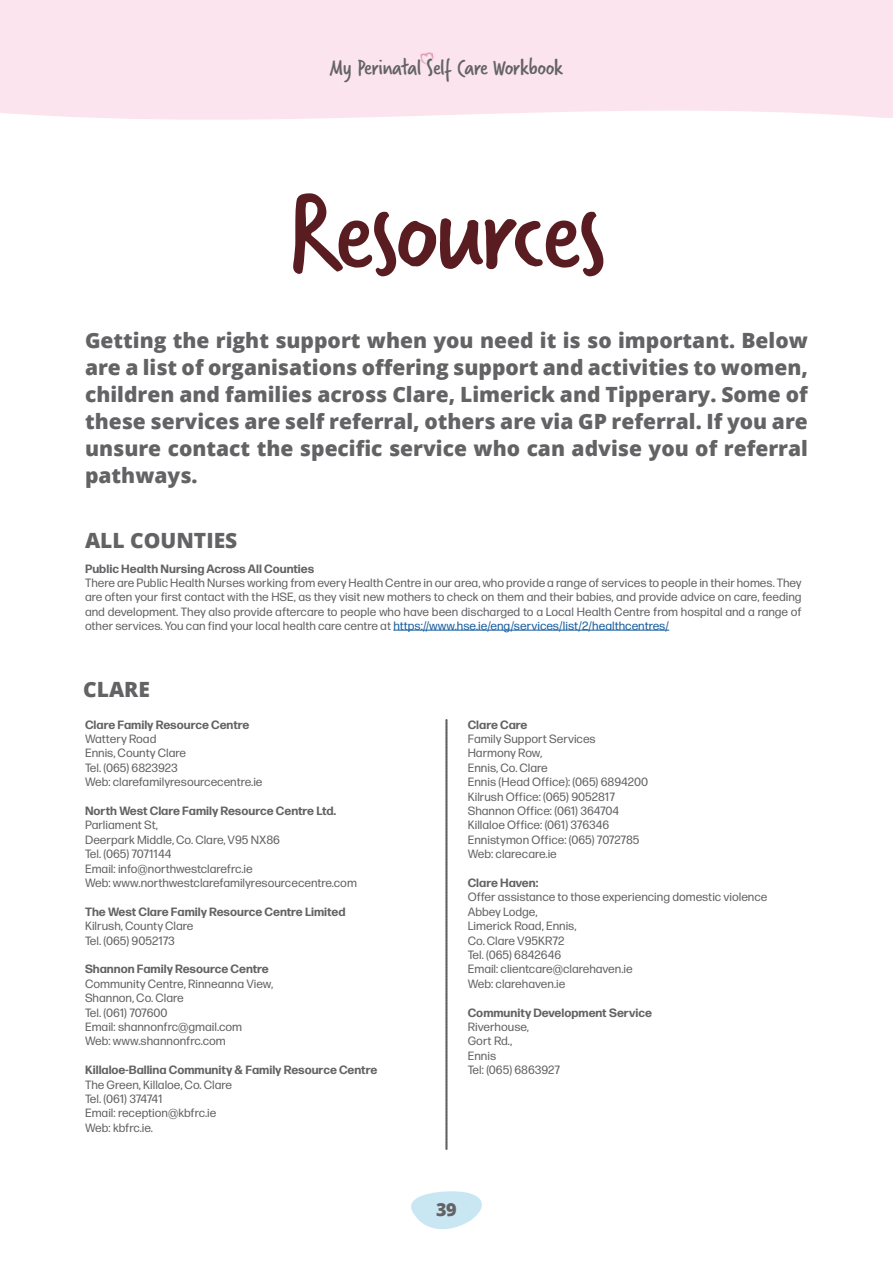
<style>
.page{position:relative;width:893px;height:1263px;background:#fff}
.page>*{position:absolute;margin:0;border:0;box-sizing:border-box;transform-origin:0 0}
.Title_80_pt{font:120px "Verveine";letter-spacing:-.03em;color:#591d21}
.t1{font:24px "Verveine";letter-spacing:-.02em;color:#636366}
.Quote_1_Style{font:800 21px/27px "Open Sans";color:#636366;text-align:justify}
.t2{font:800 18px "Open Sans";color:#636366}
.t3{font:12px/14.4px "Forma DJR Micro";color:#636366;text-align:justify}
.t4{font:700 12px "Forma DJR Micro";color:#636366}
.t5{font:12px "Forma DJR Micro";letter-spacing:-.025em;color:#636366}
.s1{color:#175d9e}
</style>
<div class="page">
<div style="left:0;top:0;width:893px;height:120px;background:#fce4ee"></div>
<hr style="left:393px;top:630px;width:276px;height:1px;background:#175d9e">
<svg style="left:411px;top:1191px;width:71px;height:38px"></svg>
<img style="left:420px;top:52px;width:15px;height:14px">
<svg style="left:445px;top:719px;width:2px;height:430px"></svg>
<h2 class="t1" style="left:330px;top:50px;width:235px">My Perinatal Self Care Workbook</h2>
<p class="Title_80_pt" style="left:287px;top:149px;width:320px">Resources</p>
<p class="Quote_1_Style" style="left:85px;top:325px;width:724px">Getting the right support when you need it is so important. Below are a list of organisations offering support and activities to women, children and families across Clare, Limerick and Tipperary. Some of these services are self referral, others are via GP referral. If you are unsure contact the specific service who can advise you of referral pathways.</p>
<p class="Quote_1_Style" style="left:85px;top:525px;width:154px">ALL COUNTIES</p>
<p class="t4" style="left:85px;top:560px;width:231px">Public Health Nursing Across All Counties</p>
<p class="t3" style="left:85px;top:575px;width:718px">There are Public Health Nurses working from every Health Centre in our area, who provide a range of services to people in their homes. They are often your first contact with the HSE, as they visit new mothers to check on them and their babies, and provide advice on care, feeding and development. They also provide aftercare to people who have been discharged to a Local Health Centre from hospital and a range of other services. You can find your local health care centre at <span class="s1">https://www.hse.ie/eng/services/list/2/healthcentres/</span></p>
<p class="Quote_1_Style" style="left:83px;top:674px;width:68px">CLARE</p>
<p class="t4" style="left:85px;top:717px;width:166px">Clare Family Resource Centre</p>
<p class="t3" style="left:85px;top:731px;width:73px">Wattery Road</p>
<p class="t3" style="left:85px;top:746px;width:103px">Ennis, County Clare</p>
<p class="t3" style="left:85px;top:760px;width:94px">Tel. (065) 6823923</p>
<p class="t3" style="left:85px;top:774px;width:179px">Web: clarefamilyresourcecentre.ie</p>
<p class="t4" style="left:85px;top:803px;width:253px">North West Clare Family Resource Centre Ltd.</p>
<p class="t3" style="left:85px;top:818px;width:74px">Parliament St,</p>
<p class="t3" style="left:85px;top:832px;width:197px">Deerpark Middle, Co. Clare, V95 NX86</p>
<p class="t3" style="left:85px;top:846px;width:88px">Tel. (065) 7071144</p>
<p class="t3" style="left:85px;top:861px;width:169px">Email: info@northwestclarefrc.ie</p>
<p class="t3" style="left:85px;top:875px;width:273px">Web: www.northwestclarefamilyresourcecentre.com</p>
<p class="t4" style="left:85px;top:904px;width:262px">The West Clare Family Resource Centre Limited</p>
<p class="t3" style="left:85px;top:918px;width:110px">Kilrush, County Clare</p>
<p class="t3" style="left:85px;top:933px;width:91px">Tel. (065) 9052173</p>
<p class="t4" style="left:85px;top:961px;width:185px">Shannon Family Resource Centre</p>
<p class="t3" style="left:85px;top:976px;width:190px">Community Centre, Rinneanna View,</p>
<p class="t3" style="left:85px;top:990px;width:100px">Shannon, Co. Clare</p>
<p class="t3" style="left:85px;top:1005px;width:84px">Tel. (061) 707600</p>
<p class="t3" style="left:85px;top:1019px;width:159px">Email: shannonfrc@gmail.com</p>
<p class="t3" style="left:85px;top:1034px;width:142px">Web: www.shannonfrc.com</p>
<p class="t4" style="left:85px;top:1062px;width:294px">Killaloe-Ballina Community &amp; Family Resource Centre</p>
<p class="t3" style="left:85px;top:1077px;width:149px">The Green, Killaloe, Co. Clare</p>
<p class="t5" style="left:85px;top:1091px;width:79px">Tel. (061) 374741</p>
<p class="t3" style="left:85px;top:1106px;width:133px">Email: reception@kbfrc.ie</p>
<p class="t3" style="left:85px;top:1120px;width:70px">Web: kbfrc.ie.</p>
<p class="t4" style="left:468px;top:717px;width:61px">Clare Care</p>
<p class="t3" style="left:468px;top:731px;width:129px">Family Support Services</p>
<p class="t3" style="left:468px;top:746px;width:76px">Harmony Row,</p>
<p class="t3" style="left:468px;top:760px;width:82px">Ennis, Co. Clare</p>
<p class="t3" style="left:468px;top:774px;width:182px">Ennis (Head Office): (065) 6894200</p>
<p class="t3" style="left:468px;top:789px;width:149px">Kilrush Office: (065) 9052817</p>
<p class="t3" style="left:468px;top:803px;width:153px">Shannon Office: (061) 364704</p>
<p class="t3" style="left:468px;top:818px;width:143px">Killaloe Office: (061) 376346</p>
<p class="t3" style="left:468px;top:832px;width:173px">Ennistymon Office: (065) 7072785</p>
<p class="t3" style="left:468px;top:846px;width:91px">Web: clarecare.ie</p>
<p class="t4" style="left:468px;top:875px;width:72px">Clare Haven:</p>
<p class="t3" style="left:468px;top:890px;width:301px">Offer assistance to those experiencing domestic violence</p>
<p class="t3" style="left:468px;top:904px;width:71px">Abbey Lodge,</p>
<p class="t3" style="left:468px;top:918px;width:110px">Limerick Road, Ennis,</p>
<p class="t3" style="left:468px;top:933px;width:98px">Co. Clare V95KR72</p>
<p class="t3" style="left:468px;top:947px;width:95px">Tel. (065) 6842646</p>
<p class="t3" style="left:468px;top:962px;width:167px">Email: clientcare@clarehaven.ie</p>
<p class="t3" style="left:468px;top:976px;width:99px">Web: clarehaven.ie</p>
<p class="t4" style="left:468px;top:1005px;width:186px">Community Development Service</p>
<p class="t3" style="left:468px;top:1019px;width:63px">Riverhouse,</p>
<p class="t3" style="left:468px;top:1034px;width:46px">Gort Rd.,</p>
<p class="t3" style="left:468px;top:1048px;width:30px">Ennis</p>
<p class="t3" style="left:468px;top:1062px;width:94px">Tel: (065) 6863927</p>
<h3 class="t2" style="left:436px;top:1195px;width:22px">39</h3>
</div>
